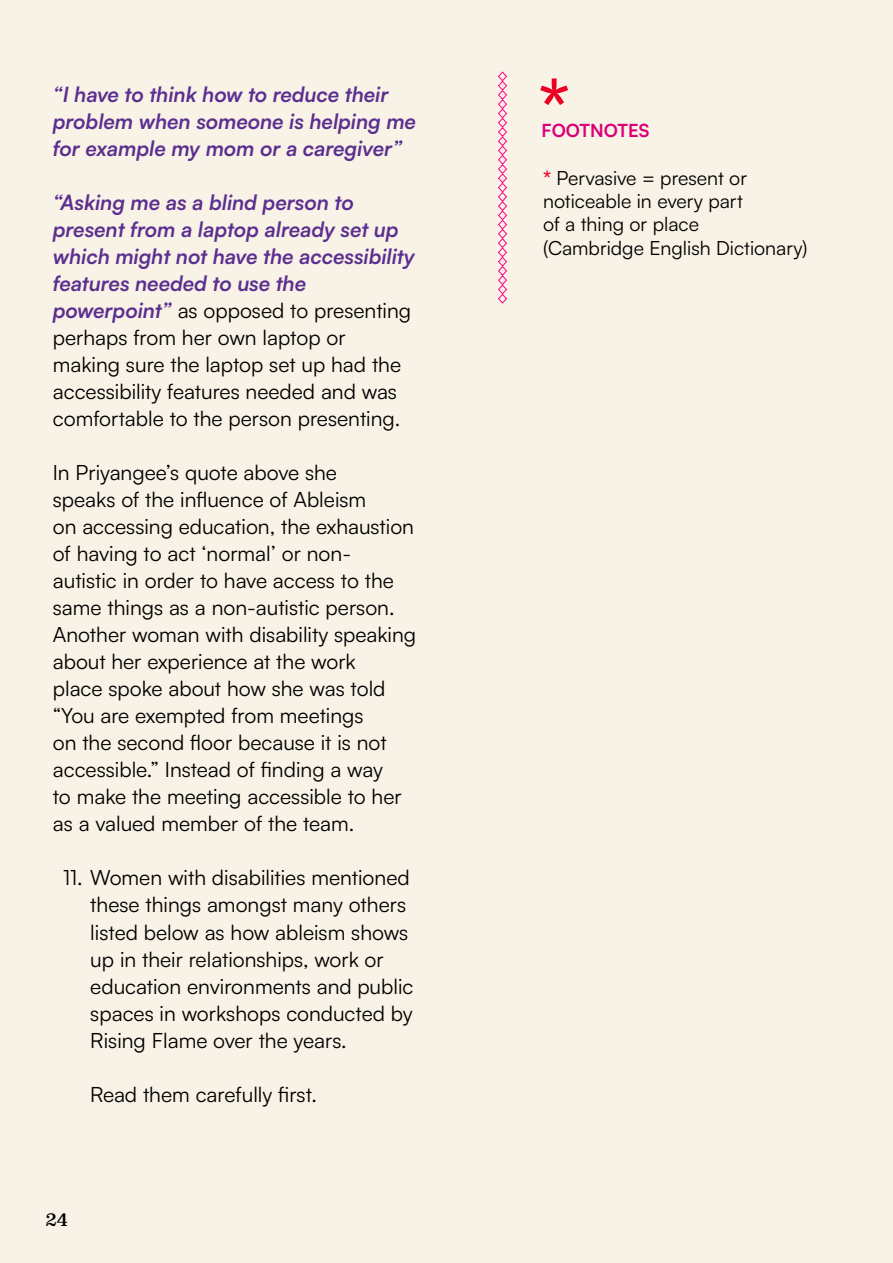
<style>
.page{position:relative;width:893px;height:1263px;background:#f9f2e6}
.page>*{position:absolute;margin:0;border:0;box-sizing:border-box;transform-origin:0 0}
.t1{font:21px/27px "Satoshi";color:#000}
.t2{font:italic 700 21px/27px "Satoshi";color:#5b2f90}
.t3{font:19.5px/23.4px "Satoshi";color:#000}
.t4{font:700 18px "Satoshi";color:#d90078}
.t5{font:700 18px "Zodiak";color:#000}
.s1{font-weight:700;font-style:italic;color:#5b2f90}
.s2{font-weight:700;color:#ec0023}
</style>
<div class="page">
<svg style="left:540px;top:78px;width:28px;height:27px"></svg>
<svg style="left:498px;top:71px;width:9px;height:233px"></svg>
<p class="t2" style="left:53px;top:80px;width:365px">“I have to think how to reduce their problem when someone is helping me for example my mom or a caregiver”</p>
<p class="t1" style="left:53px;top:188px;width:363px"><span class="s1">“Asking me as a blind person to present from a laptop already set up which might not have the accessibility features needed to use the powerpoint”</span> as opposed to presenting perhaps from her own laptop or making sure the laptop set up had the accessibility features needed and was comfortable to the person presenting.</p>
<p class="t1" style="left:53px;top:458px;width:365px">In Priyangee’s quote above she<br>speaks of the influence of Ableism<br>on accessing education, the exhaustion of having to act ‘normal’ or non&shy;autistic in order to have access to the same things as a non-autistic person.<br>Another woman with disability speaking about her experience at the work<br>place spoke about how she was told “You are exempted from meetings<br>on the second floor because it is not accessible.” Instead of finding a way<br>to make the meeting accessible to her as a valued member of the team.</p>
<p class="t1" style="left:90px;top:863px;width:325px;text-indent:-27px">11. Women with disabilities mentioned these things amongst many others listed below as how ableism shows up in their relationships, work or education environments and public spaces in workshops conducted by Rising Flame over the years.</p>
<p class="t1" style="left:90px;top:1079px;width:228px">Read them carefully first.</p>
<p class="t5" style="left:45px;top:1208px;width:24px">24</p>
<h4 class="t4" style="left:542px;top:117px;width:109px">FOOTNOTES</h4>
<p class="t3" style="left:543px;top:165px;width:266px"><span class="s2">*</span> Pervasive = present or noticeable in every part<br>of a thing or place<br>(Cambridge English Dictionary)</p>
</div>
